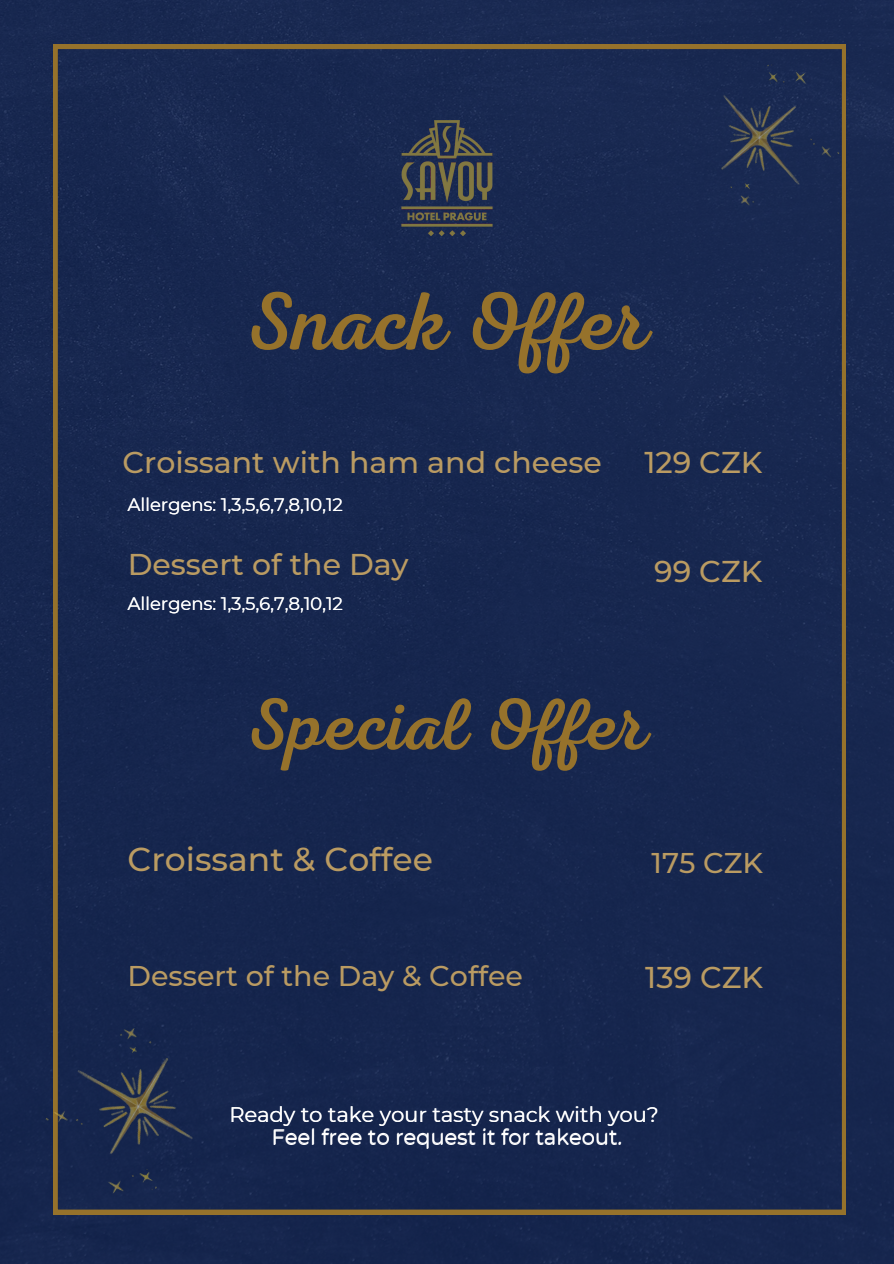
<style>
.page{position:relative;width:894px;height:1264px;background:#fff}
.page>*{position:absolute;margin:0;border:0;box-sizing:border-box;transform-origin:0 0}
.t1{font:82.5px "RTL Adam Script Regular";color:#96722b}
.t2{font:73.5px "RTL Adam Script Regular";color:#96722b}
.t3{font:500 33px "Montserrat";color:#ba9b62}
.t4{font:500 30px "Montserrat";color:#ba9b62}
.t5{font:500 28.5px "Montserrat";color:#ba9b62}
.t6{font:21px "Montserrat";color:#fff}
.t7{font:18px "Montserrat";color:#fff}
</style>
<div class="page">
<div style="left:0;top:0;width:893px;height:1263px;background:#17274f"></div>
<div style="left:53px;top:45px;width:792px;height:1168px;background:#17274e"></div>
<img style="left:680px;top:45px;width:179px;height:177px">
<img style="left:30px;top:1013px;width:195px;height:201px">
<img style="left:365px;top:121px;width:163px;height:114px">
<h1 class="t1" style="left:244px;top:274px;width:406px">Snack Offer</h1>
<h4 class="t4" style="left:122px;top:444px;width:481px">Croissant with ham and cheese</h4>
<p class="t4" style="left:644px;top:444px;width:119px">129 CZK</p>
<p class="t7" style="left:127px;top:493px;width:217px">Allergens: 1,3,5,6,7,8,10,12</p>
<h4 class="t4" style="left:128px;top:545px;width:282px">Dessert of the Day</h4>
<p class="t4" style="left:654px;top:552px;width:110px">99 CZK</p>
<p class="t7" style="left:127px;top:593px;width:217px">Allergens: 1,3,5,6,7,8,10,12</p>
<h3 class="t2" style="left:245px;top:682px;width:404px">Special Offer</h3>
<h4 class="t3" style="left:127px;top:839px;width:307px">Croissant &amp; Coffee</h4>
<h5 class="t5" style="left:651px;top:845px;width:113px">175 CZK</h5>
<h3 class="t5" style="left:127px;top:958px;width:397px">Dessert of the Day &amp; Coffee</h3>
<h2 class="t4" style="left:645px;top:958px;width:119px">139 CZK</h2>
<h6 class="t6" style="left:229px;top:1101px;width:431px">Ready to take your tasty snack with you?</h6>
<p class="t6" style="left:271px;top:1124px;width:352px">Feel free to request it for takeout.</p>
</div>
